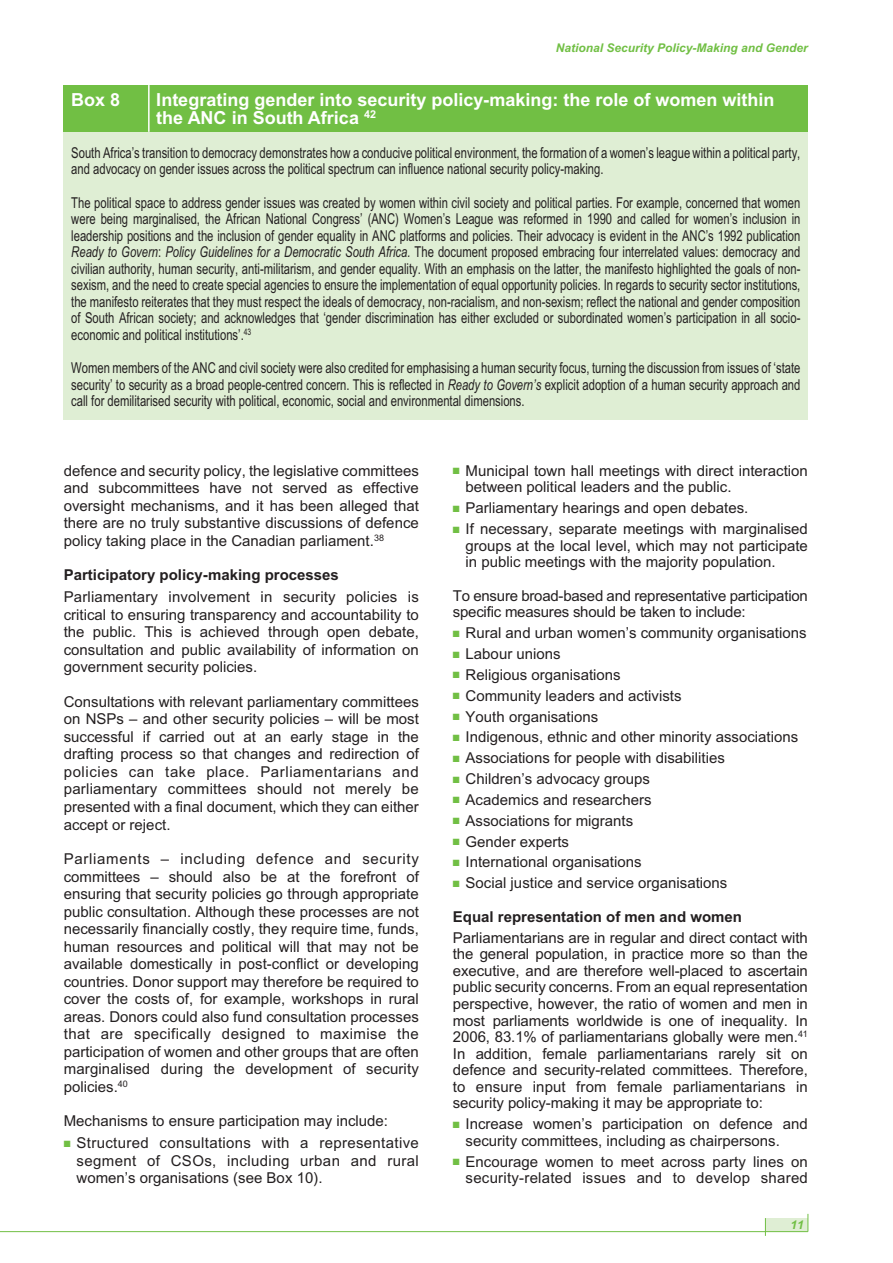
<style>
.page{position:relative;width:893px;height:1263px;background:#fff}
.page>*{position:absolute;margin:0;border:0;box-sizing:border-box;transform-origin:0 0}
.t1{font:700 18px/18px "Arial";color:#fff}
.t2{font:15px/17.5px "Arial";color:#231f20;text-align:justify}
.t3{font:15px/16.5px "Arial";color:#231f20;text-align:justify;scale:.75 1}
.t4{font:700 15px "Arial";color:#231f20}
.t5{font:italic 700 12px "Arial";color:#71bf44}
.s1{font-style:italic}
.s2{color:#71bf44}
</style>
<div class="page">
<div style="left:765px;top:1218px;width:43px;height:13px;background:#dfeed4"></div>
<hr style="left:0;top:1231px;width:808px;height:1px;background:#71bf44">
<svg style="left:765px;top:1218px;width:1px;height:18px"></svg>
<svg style="left:808px;top:1214px;width:1px;height:17px"></svg>
<div style="left:64px;top:110px;width:744px;height:310px;background:#dfeed4"></div>
<div style="left:64px;top:85px;width:744px;height:47px;background:#71bf44"></div>
<hr style="left:148px;top:85px;width:2px;height:47px;background:#fff">
<p class="t5" style="left:556px;top:41px;width:254px">National Security Policy-Making and Gender</p>
<p class="t1" style="left:71px;top:90px;width:51px">Box 8</p>
<p class="t1" style="left:156px;top:90px;width:620px">Integrating gender into security policy-making: the role of women within the ANC in South Africa <sup>42</sup></p>
<p class="t3" style="left:71px;top:144px;width:974px">South Africa’s transition to democracy demonstrates how a conducive political environment, the formation of a women’s league within a political party, and advocacy on gender issues across the political spectrum can influence national security policy-making.</p>
<p class="t3" style="left:71px;top:194px;width:974px">The political space to address gender issues was created by women within civil society and political parties. For example, concerned that women were being marginalised, the African National Congress’ (ANC) Women’s League was reformed in 1990 and called for women’s inclusion in leadership positions and the inclusion of gender equality in ANC platforms and policies. Their advocacy is evident in the ANC’s 1992 publication <span class="s1">Ready to Govern</span>: <span class="s1">Policy Guidelines for a Democratic South Africa.</span> The document proposed embracing four interrelated values: democracy and civilian authority, human security, anti-militarism, and gender equality. With an emphasis on the latter, the manifesto highlighted the goals of non&shy;sexism, and the need to create special agencies to ensure the implementation of equal opportunity policies. In regards to security sector institutions, the manifesto reiterates that they must respect the ideals of democracy, non-racialism, and non-sexism; reflect the national and gender composition of South African society; and acknowledges that ‘gender discrimination has either excluded or subordinated women’s participation in all socio&shy;economic and political institutions’.<sup>43</sup></p>
<p class="t3" style="left:71px;top:360px;width:974px">Women members of the ANC and civil society were also credited for emphasising a human security focus, turning the discussion from issues of ‘state security’ to security as a broad people-centred concern. This is reflected in <span class="s1">Ready to Govern’s</span> explicit adoption of a human security approach and call for demilitarised security with political, economic, social and environmental dimensions.</p>
<p class="t2" style="left:64px;top:462px;width:357px">defence and security policy, the legislative committees and subcommittees have not served as effective oversight mechanisms, and it has been alleged that there are no truly substantive discussions of defence policy taking place in the Canadian parliament.<sup>38</sup></p>
<p class="t4" style="left:64px;top:566px;width:277px">Participatory policy-making processes</p>
<p class="t2" style="left:64px;top:588px;width:357px">Parliamentary involvement in security policies is critical to ensuring transparency and accountability to the public. This is achieved through open debate, consultation and public availability of information on government security policies.</p>
<p class="t2" style="left:64px;top:693px;width:357px">Consultations with relevant parliamentary committees on NSPs – and other security policies – will be most successful if carried out at an early stage in the drafting process so that changes and redirection of policies can take place. Parliamentarians and parliamentary committees should not merely be presented with a final document, which they can either accept or reject.</p>
<p class="t2" style="left:64px;top:850px;width:357px">Parliaments – including defence and security committees – should also be at the forefront of ensuring that security policies go through appropriate public consultation. Although these processes are not necessarily financially costly, they require time, funds, human resources and political will that may not be available domestically in post-conflict or developing countries. Donor support may therefore be required to cover the costs of, for example, workshops in rural areas. Donors could also fund consultation processes that are specifically designed to maximise the participation of women and other groups that are often marginalised during the development of security policies.<sup>40</sup></p>
<p class="t2" style="left:64px;top:1112px;width:326px">Mechanisms to ensure participation may include:</p>
<p class="t2" style="left:77px;top:1134px;width:344px;text-indent:-13px"><span class="s2">■</span> Structured consultations with a representative segment of CSOs, including urban and rural women’s organisations (see Box 10).</p>
<p class="t2" style="left:466px;top:462px;width:344px;line-height:16.6px;text-indent:-13px"><span class="s2">■</span> Municipal town hall meetings with direct interaction between political leaders and the public.</p>
<p class="t2" style="left:453px;top:499px;width:297px"><span class="s2">■</span> Parliamentary hearings and open debates.</p>
<p class="t2" style="left:466px;top:520px;width:344px;line-height:16.6px;text-indent:-13px"><span class="s2">■</span> If necessary, separate meetings with marginalised groups at the local level, which may not participate in public meetings with the majority population.</p>
<p class="t2" style="left:453px;top:587px;width:357px;line-height:16.6px">To ensure broad-based and representative participation specific measures should be taken to include:</p>
<p class="t2" style="left:453px;top:624px;width:355px"><span class="s2">■</span> Rural and urban women’s community organisations</p>
<p class="t2" style="left:453px;top:645px;width:109px"><span class="s2">■</span> Labour unions</p>
<p class="t2" style="left:453px;top:666px;width:169px"><span class="s2">■</span> Religious organisations</p>
<p class="t2" style="left:453px;top:687px;width:230px"><span class="s2">■</span> Community leaders and activists</p>
<p class="t2" style="left:453px;top:707px;width:147px"><span class="s2">■</span> Youth organisations</p>
<p class="t2" style="left:453px;top:728px;width:347px"><span class="s2">■</span> Indigenous, ethnic and other minority associations</p>
<p class="t2" style="left:453px;top:749px;width:274px"><span class="s2">■</span> Associations for people with disabilities</p>
<p class="t2" style="left:453px;top:770px;width:199px"><span class="s2">■</span> Children’s advocacy groups</p>
<p class="t2" style="left:453px;top:791px;width:200px"><span class="s2">■</span> Academics and researchers</p>
<p class="t2" style="left:453px;top:812px;width:182px"><span class="s2">■</span> Associations for migrants</p>
<p class="t2" style="left:453px;top:832px;width:118px"><span class="s2">■</span> Gender experts</p>
<p class="t2" style="left:453px;top:853px;width:190px"><span class="s2">■</span> International organisations</p>
<p class="t2" style="left:453px;top:874px;width:276px"><span class="s2">■</span> Social justice and service organisations</p>
<p class="t4" style="left:453px;top:908px;width:291px">Equal representation of men and women</p>
<p class="t2" style="left:453px;top:929px;width:357px;line-height:16.6px">Parliamentarians are in regular and direct contact with the general population, in practice more so than the executive, and are therefore well-placed to ascertain public security concerns. From an equal representation perspective, however, the ratio of women and men in most parliaments worldwide is one of inequality. In 2006, 83.1% of parliamentarians globally were men.<sup>41<br></sup>In addition, female parliamentarians rarely sit on defence and security-related committees. Therefore, to ensure input from female parliamentarians in security policy-making it may be appropriate to:</p>
<p class="t2" style="left:466px;top:1116px;width:344px;line-height:16.6px;text-indent:-13px"><span class="s2">■</span> Increase women’s participation on defence and security committees, including as chairpersons.</p>
<p class="t2" style="left:453px;top:1153px;width:357px;line-height:16.6px;text-align:right"><span class="s2">■</span> Encourage women to meet across party lines on security-related issues and to develop shared</p>
<p class="t5" style="left:790px;top:1218px;width:15px">11</p>
</div>
